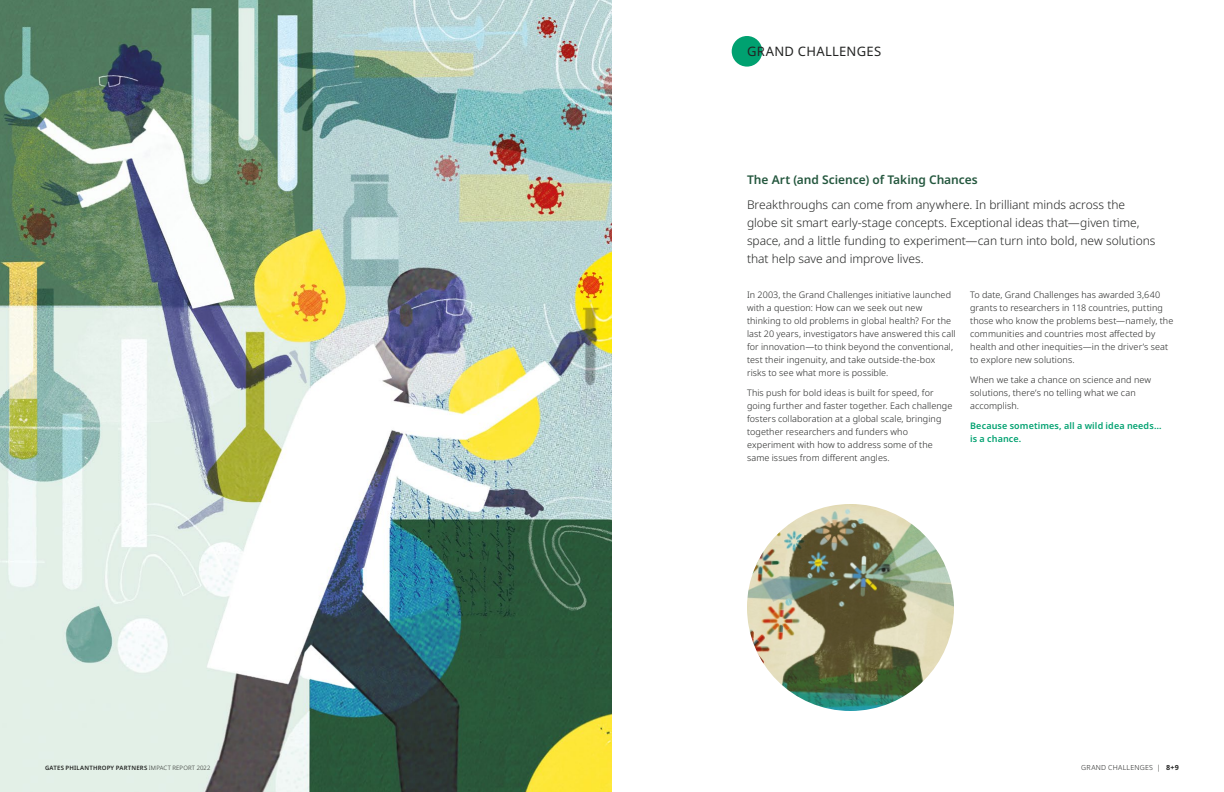
<style>
.page{position:relative;width:1224px;height:792px;background:#fff}
.page>*{position:absolute;margin:0;border:0;box-sizing:border-box;transform-origin:0 0}
.t1{font:13px "Noto Sans";letter-spacing:.02em;color:#232423}
.t2{font:300 12px/18px "Noto Sans";letter-spacing:-.005em;color:#232423}
.t3{font:600 12px "Noto Sans";letter-spacing:-.005em;color:#24573e}
.t4{font:300 9px/13px "Noto Sans";letter-spacing:.01em;color:#232423}
.t5{font:600 9px/13px "Noto Sans";letter-spacing:.01em;color:#00a170}
.t6{font:300 7px "Noto Sans";letter-spacing:.035em;color:#232423}
.t7{font:600 6px "Noto Sans";letter-spacing:.03em;color:#232423}
.s1{font-weight:300}
.s2{font-weight:700}
</style>
<div class="page">
<img style="left:0;top:0;width:612px;height:792px">
<div style="left:732px;top:36px;width:30px;height:31px;background:#00a170;border-radius:50%"></div>
<img style="left:747px;top:504px;width:207px;height:207px;border-radius:104px">
<p class="t1" style="left:747px;top:42px;width:136px">GRAND CHALLENGES</p>
<p class="t3" style="left:747px;top:171px;width:232px">The Art (and Science) of Taking Chances</p>
<p class="t2" style="left:747px;top:196px;width:410px">Breakthroughs can come from anywhere. In brilliant minds across the globe sit smart early-stage concepts. Exceptional ideas that—given time, space, and a little funding to experiment—can turn into bold, new solutions that help save and improve lives.</p>
<p class="t4" style="left:747px;top:288px;width:210px">In 2003, the Grand Challenges initiative launched with a question: How can we seek out new thinking to old problems in global health? For the last 20 years, investigators have answered this call for innovation—to think beyond the conventional, test their ingenuity, and take outside-the-box risks to see what more is possible.</p>
<p class="t4" style="left:747px;top:386px;width:207px">This push for bold ideas is built for speed, for going further and faster together. Each challenge fosters collaboration at a global scale, bringing together researchers and funders who experiment with how to address some of the same issues from different angles.</p>
<p class="t4" style="left:970px;top:288px;width:205px">To date, Grand Challenges has awarded 3,640 grants to researchers in 118 countries, putting those who know the problems best—namely, the communities and countries most affected by health and other inequities—in the driver’s seat to explore new solutions.</p>
<p class="t4" style="left:970px;top:373px;width:182px">When we take a chance on science and new solutions, there’s no telling what we can accomplish.</p>
<p class="t5" style="left:970px;top:419px;width:193px">Because sometimes, all a wild idea needs… is a chance.</p>
<p class="t7" style="left:45px;top:763px;width:167px">GATES PHILANTHROPY PARTNERS <span class="s1">IMPACT REPORT 2022</span></p>
<p class="t6" style="left:1081px;top:763px;width:99px">GRAND CHALLENGES | <span class="s2">8+9</span></p>
</div>
